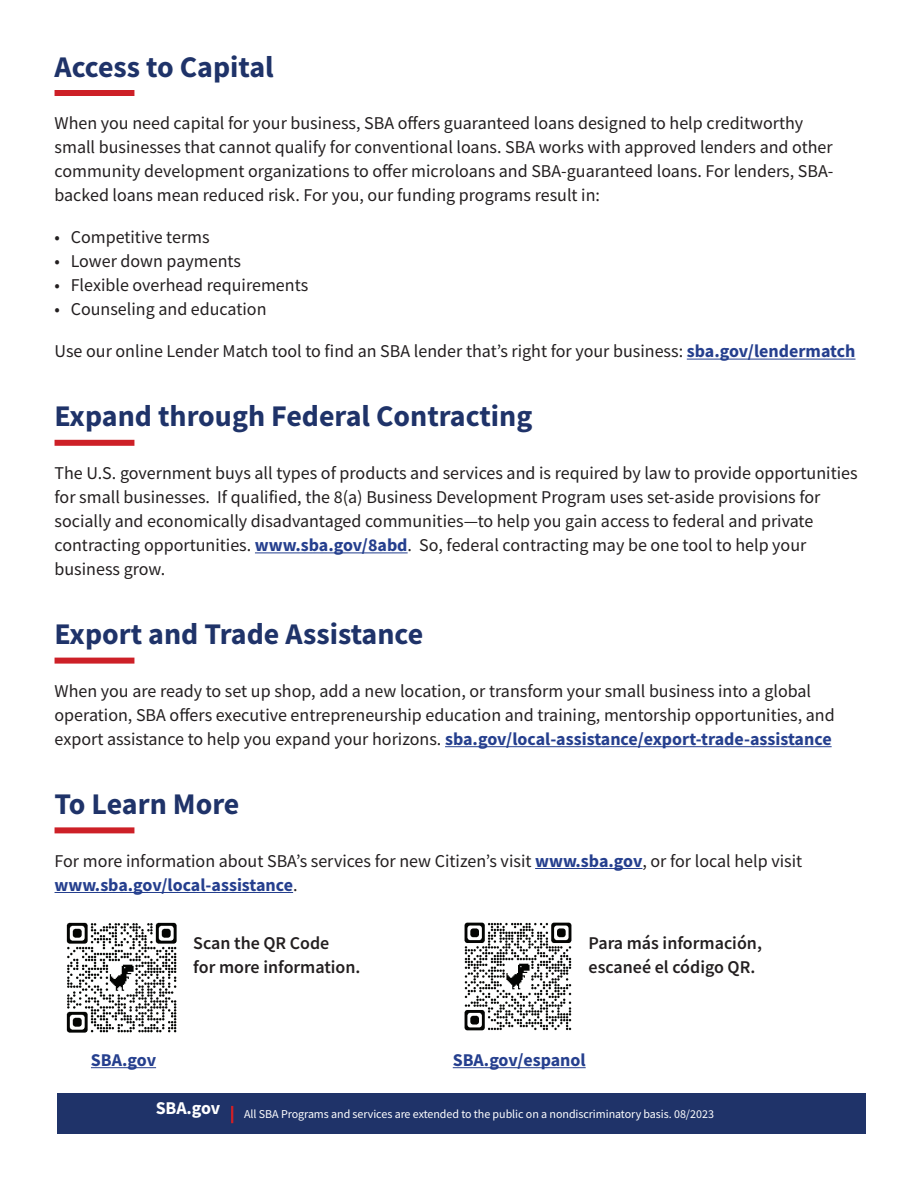
<style>
.page{position:relative;width:918px;height:1188px;background:#fff}
.page>*{position:absolute;margin:0;border:0;box-sizing:border-box;transform-origin:0 0}
.Body_Header_with_red{font:700 30px "Source Sans Pro";color:#1f3369}
.Body_text{font:18px/24px "Source Sans Pro";color:#231f20}
.Body_text-2{font:600 18px/24px "Source Sans Pro";color:#231f20}
.Body_text-3{font:700 18px "Source Sans Pro";color:#253f8e}
.t1{font:700 18px "Source Sans Pro";letter-spacing:-.01em;color:#fff}
.t2{font:12px "Source Sans Pro";letter-spacing:-.005em;color:#fff}
.s1{font-weight:700;color:#253f8e}
</style>
<div class="page">
<div style="left:57px;top:1094px;width:809px;height:40px;background:#1f3369"></div>
<svg style="left:231px;top:1106px;width:2px;height:17px"></svg>
<div style="left:55px;top:90px;width:79px;height:6px;background:#cd2027"></div>
<hr style="left:687px;top:359px;width:168px;height:1px;background:#253f8e">
<div style="left:55px;top:440px;width:79px;height:6px;background:#cd2027"></div>
<hr style="left:255px;top:552px;width:153px;height:1px;background:#253f8e">
<div style="left:55px;top:658px;width:79px;height:6px;background:#cd2027"></div>
<hr style="left:445px;top:746px;width:387px;height:1px;background:#253f8e">
<div style="left:55px;top:827px;width:79px;height:6px;background:#cd2027"></div>
<hr style="left:535px;top:868px;width:107px;height:1px;background:#253f8e">
<hr style="left:55px;top:892px;width:238px;height:1px;background:#253f8e">
<hr style="left:91px;top:1067px;width:65px;height:1px;background:#253f8e">
<hr style="left:453px;top:1067px;width:133px;height:1px;background:#253f8e">
<img style="left:66px;top:922px;width:111px;height:111px">
<img style="left:464px;top:922px;width:108px;height:109px">
<p class="Body_Header_with_red" style="left:55px;top:46px;width:221px">Access to Capital</p>
<p class="Body_text" style="left:55px;top:111px;width:780px">When you need capital for your business, SBA offers guaranteed loans designed to help creditworthy small businesses that cannot qualify for conventional loans. SBA works with approved lenders and other community development organizations to offer microloans and SBA-guaranteed loans. For lenders, SBA&shy;backed loans mean reduced risk. For you, our funding programs result in:</p>
<p class="Body_text" style="left:55px;top:225px;width:157px">• Competitive terms</p>
<p class="Body_text" style="left:55px;top:249px;width:188px">• Lower down payments</p>
<p class="Body_text" style="left:55px;top:273px;width:255px">• Flexible overhead requirements</p>
<p class="Body_text" style="left:55px;top:297px;width:214px">• Counseling and education</p>
<p class="Body_text" style="left:55px;top:339px;width:802px">Use our online Lender Match tool to find an SBA lender that’s right for your business: <span class="s1">sba.gov/lendermatch</span></p>
<p class="Body_Header_with_red" style="left:55px;top:396px;width:479px">Expand through Federal Contracting</p>
<p class="Body_text" style="left:55px;top:461px;width:805px">The U.S. government buys all types of products and services and is required by law to provide opportunities for small businesses. If qualified, the 8(a) Business Development Program uses set-aside provisions for socially and economically disadvantaged communities—to help you gain access to federal and private contracting opportunities. <span class="s1">www.sba.gov/8abd</span>. So, federal contracting may be one tool to help your business grow.</p>
<p class="Body_Header_with_red" style="left:55px;top:614px;width:370px">Export and Trade Assistance</p>
<p class="Body_text" style="left:55px;top:679px;width:782px">When you are ready to set up shop, add a new location, or transform your small business into a global operation, SBA offers executive entrepreneurship education and training, mentorship opportunities, and export assistance to help you expand your horizons. <span class="s1">sba.gov/local-assistance/export-trade-assistance</span></p>
<p class="Body_Header_with_red" style="left:55px;top:784px;width:186px">To Learn More</p>
<p class="Body_text" style="left:55px;top:849px;width:749px">For more information about SBA’s services for new Citizen’s visit <span class="s1">www.sba.gov</span>, or for local help visit <span class="s1">www.sba.gov/local-assistance</span>.</p>
<p class="Body_text-2" style="left:193px;top:931px;width:169px">Scan the QR Code<br>for more information.</p>
<p class="Body_text-2" style="left:589px;top:931px;width:175px">Para más información, escaneé el código QR.</p>
<p class="Body_text-3" style="left:91px;top:1048px;width:67px">SBA.gov</p>
<p class="Body_text-3" style="left:453px;top:1048px;width:134px">SBA.gov/espanol</p>
<p class="t1" style="left:156px;top:1096px;width:66px">SBA.gov</p>
<p class="t2" style="left:244px;top:1107px;width:471px">All SBA Programs and services are extended to the public on a nondiscriminatory basis. 08/2023</p>
</div>
